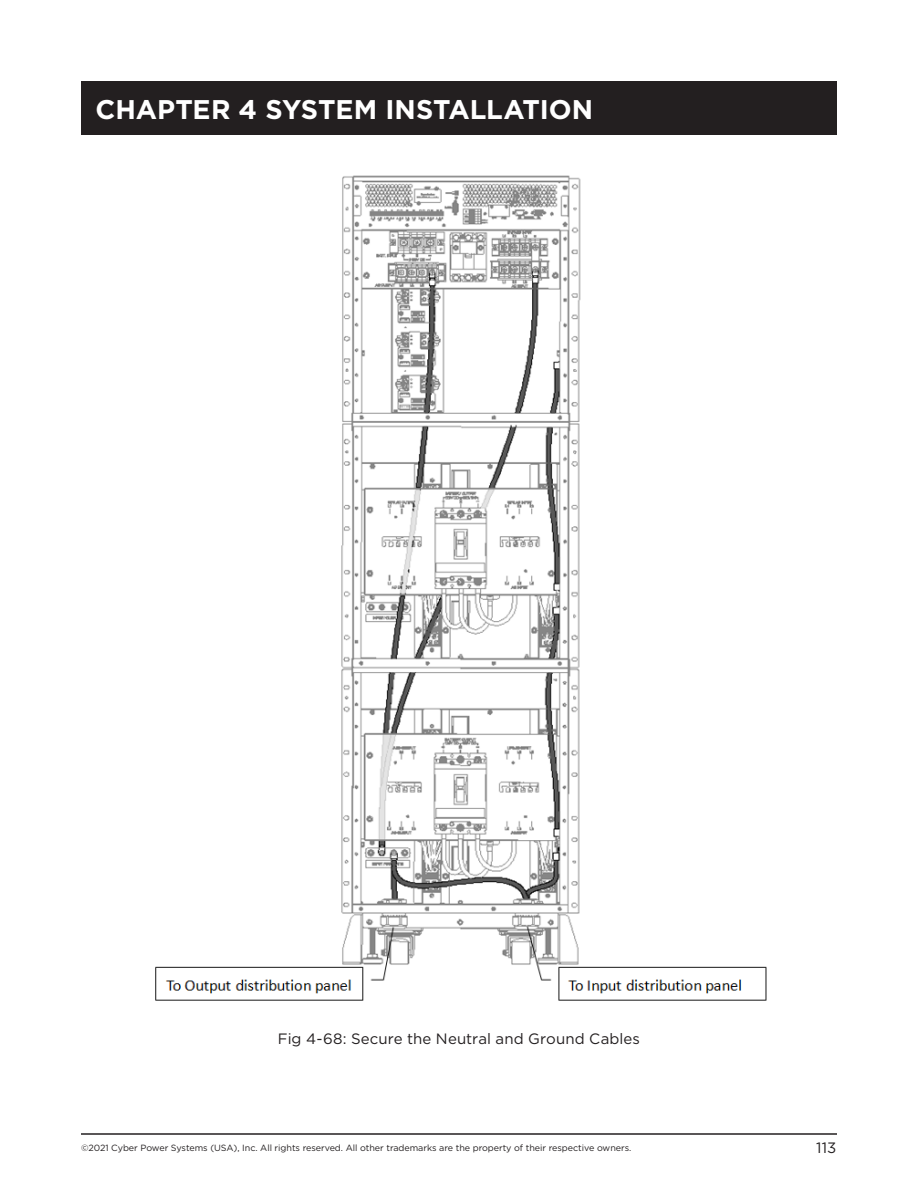
<style>
.page{position:relative;width:918px;height:1188px;background:#fff}
.page>*{position:absolute;margin:0;border:0;box-sizing:border-box;transform-origin:0 0}
.Section_Header{font:700 27px "Gotham";letter-spacing:-.005em;color:#fff}
.Figure_title_and_num{font:15px "Gotham";letter-spacing:.005em;color:#231f20}
.t1{font:9px "Gotham";letter-spacing:-.005em;color:#231f20}
</style>
<div class="page">
<div style="left:81px;top:81px;width:756px;height:54px;background:#231f20"></div>
<hr style="left:81px;top:1133px;width:756px;height:2px;background:#231f20">
<img style="left:155px;top:175px;width:612px;height:826px">
<p class="Section_Header" style="left:96px;top:94px;width:499px">CHAPTER 4 SYSTEM INSTALLATION</p>
<p class="Figure_title_and_num" style="left:278px;top:1030px;width:364px">Fig 4-68: Secure the Neutral and Ground Cables</p>
<p class="t1" style="left:81px;top:1142px;width:552px">©2021 Cyber Power Systems (USA), Inc. All rights reserved. All other trademarks are the property of their respective owners.</p>
<h2 class="Figure_title_and_num" style="left:816px;top:1139px;width:22px">113</h2>
</div>
